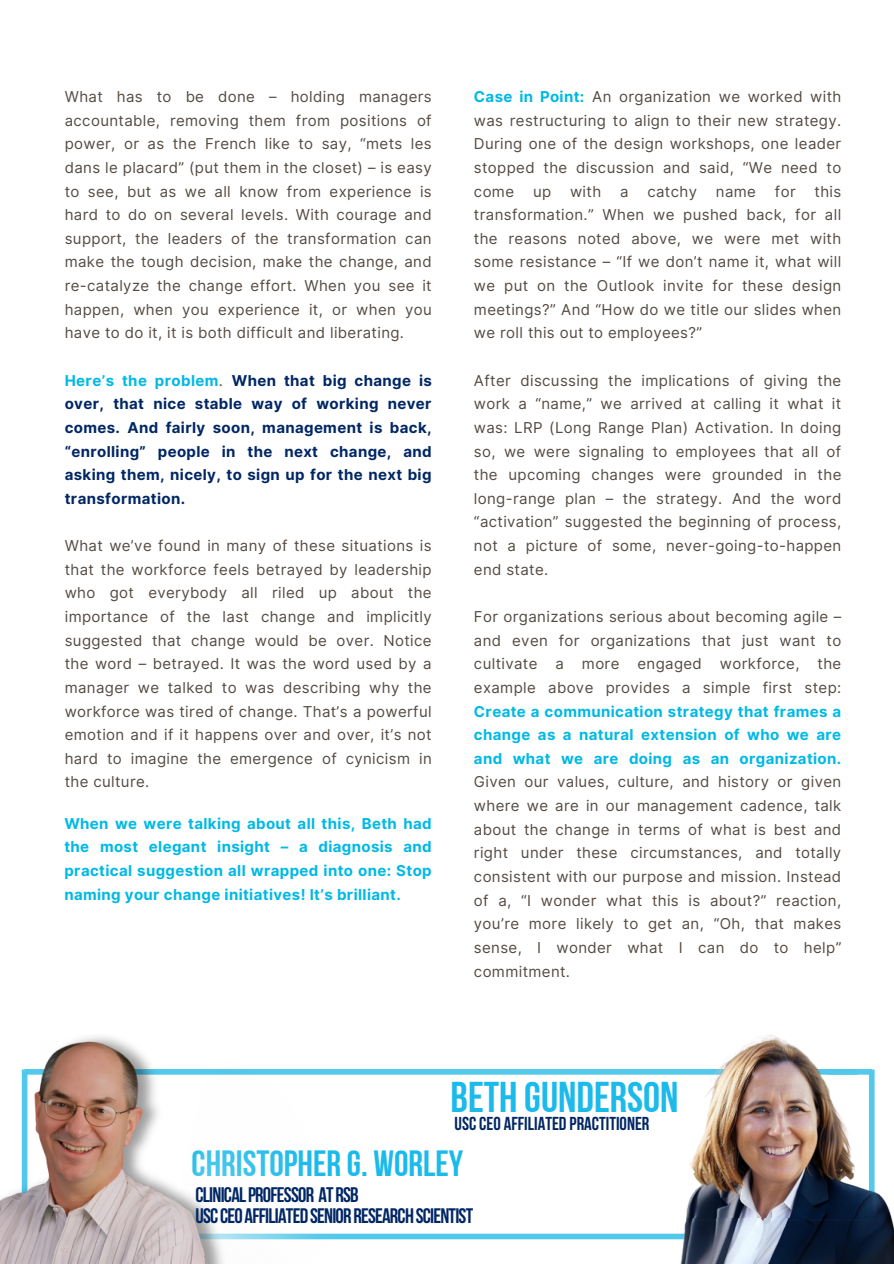
<style>
.page{position:relative;width:894px;height:1264px;background:#fff}
.page>*{position:absolute;margin:0;border:0;box-sizing:border-box;transform-origin:0 0}
.t1{font:42.9px "Bebas Neue Cyrillic";color:#1cbaea}
.t2{font:36.45px "Bebas Neue Cyrillic";color:#1cbaea}
.t3{font:700 21px/21px "Bebas Neue";letter-spacing:-.035em;color:#002664}
.t4{font:700 18.75px "Bebas Neue";color:#002664}
.t5{font:15px/23.7px "Inter";letter-spacing:.025em;color:#544b43;text-align:justify}
.t6{font:700 15px/23.7px "Inter";letter-spacing:.025em;color:#002664;text-align:justify}
.t7{font:700 15px/23.5px "Inter";letter-spacing:.025em;color:#00b9e4;text-align:justify}
.s1{color:#00b9e4}
.s2{font-weight:400;color:#544b43}
.s3{font-weight:700;color:#00b9e4}
</style>
<div class="page">
<div style="left:25px;top:1069px;width:846px;height:5px;background:#52c8ea"></div>
<div style="left:192px;top:1233px;width:679px;height:6px;background:#52c8ea"></div>
<img style="left:225px;top:1074px;width:151px;height:166px">
<img style="left:214px;top:1074px;width:11px;height:189px">
<img style="left:0;top:1036px;width:214px;height:227px">
<img style="left:637px;top:1192px;width:256px;height:71px">
<img style="left:682px;top:1035px;width:193px;height:182px">
<p class="t5" style="left:65px;top:85px;width:368px">What has to be done – holding managers accountable, removing them from positions of power, or as the French like to say, “mets les dans le placard” (put them in the closet) – is easy to see, but as we all know from experience is hard to do on several levels. With courage and support, the leaders of the transformation can make the tough decision, make the change, and re-catalyze the change effort. When you see it happen, when you experience it, or when you have to do it, it is both difficult and liberating.</p>
<p class="t6" style="left:65px;top:368px;width:368px"><span class="s1">Here’s the problem</span><span class="s2">.</span> When that big change is over, that nice stable way of working never comes. And fairly soon, management is back, “enrolling” people in the next change, and asking them, nicely, to sign up for the next big transformation.</p>
<p class="t5" style="left:65px;top:534px;width:368px">What we’ve found in many of these situations is that the workforce feels betrayed by leadership who got everybody all riled up about the importance of the last change and implicitly suggested that change would be over. Notice the word – betrayed. It was the word used by a manager we talked to was describing why the workforce was tired of change. That’s a powerful emotion and if it happens over and over, it’s not hard to imagine the emergence of cynicism in the culture.</p>
<p class="t7" style="left:64px;top:811px;width:369px">When we were talking about all this, Beth had the most elegant insight – a diagnosis and practical suggestion all wrapped into one: Stop naming your change initiatives! It’s brilliant.</p>
<p class="t5" style="left:474px;top:85px;width:369px"><span class="s3">Case in Point:</span> An organization we worked with was restructuring to align to their new strategy.<br>During one of the design workshops, one leader stopped the discussion and said, “We need to come</p>
<p class="t5" style="left:533px;top:179px;width:20px">up</p>
<p class="t5" style="left:570px;top:179px;width:33px">with</p>
<p class="t5" style="left:620px;top:179px;width:10px">a</p>
<p class="t5" style="left:647px;top:179px;width:51px">catchy</p>
<p class="t5" style="left:715px;top:179px;width:42px">name</p>
<p class="t5" style="left:774px;top:179px;width:22px">for</p>
<p class="t5" style="left:474px;top:179px;width:369px;text-indent:340px">this transformation.” When we pushed back, for all the reasons noted above, we were met with some resistance – “If we don’t name it, what will we put on the Outlook invite for these design meetings?” And “How do we title our slides when we roll this out to employees?”</p>
<p class="t5" style="left:474px;top:368px;width:369px">After discussing the implications of giving the work a “name,” we arrived at calling it what it was: LRP (Long Range Plan) Activation. In doing so, we were signaling to employees that all of the upcoming changes were grounded in the long-range plan – the strategy. And the word “activation” suggested the beginning of process, not a picture of some, never-going-to-happen end state.</p>
<p class="t5" style="left:474px;top:604px;width:369px">For organizations serious about becoming agile – and even for organizations that just want to cultivate a more engaged workforce, the example above provides a simple first step:<br><span class="s3">Create a communication strategy that frames a change as a natural extension of who we are and what we are doing as an organization.<br></span>Given our values, culture, and history or given where we are in our management cadence, talk about the change in terms of what is best and right under these circumstances, and totally consistent with our purpose and mission. Instead of a, “I wonder what this is about?” reaction, you’re more likely to get an, “Oh, that makes sense, I wonder what I can do to help” commitment.</p>
<h1 class="t1" style="left:450px;top:1080px;width:229px">BETH GUNDERSON</h1>
<h3 class="t4" style="left:454px;top:1113px;width:196px">USC CEO AFFILIATED PRACTITIONER</h3>
<p class="t2" style="left:191px;top:1148px;width:273px">CHRISTOPHER G. WORLEY</p>
<p class="t3" style="left:195px;top:1185px;width:279px">CLINICALPROFESSOR ATRSB<br>USC CEO AFFILIATED SENIOR RESEARCH SCIENTIST</p>
</div>
